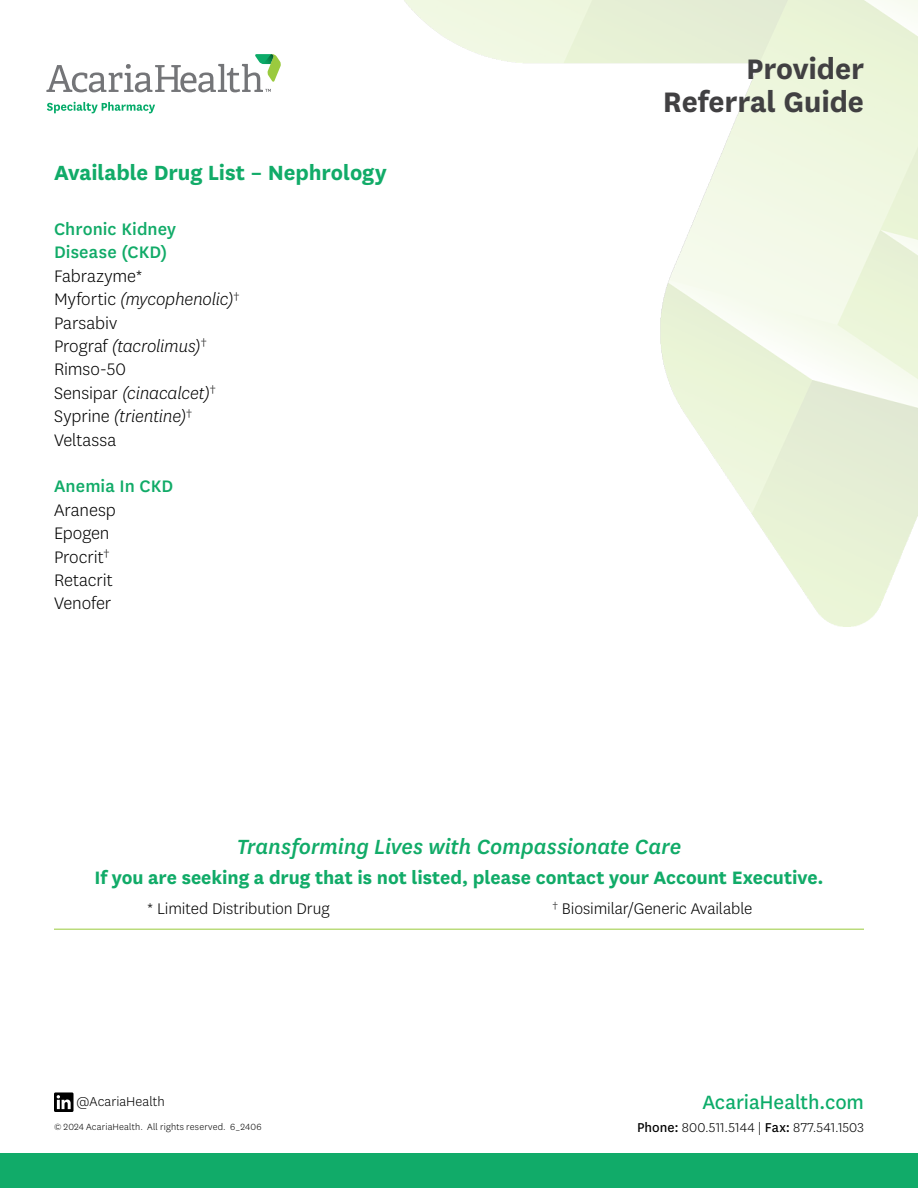
<style>
.page{position:relative;width:918px;height:1188px;background:#fff}
.page>*{position:absolute;margin:0;border:0;box-sizing:border-box;transform-origin:0 0}
.t1{font:700 33px/33px "Centene Sans";letter-spacing:-.005em;color:#414042;text-align:right}
.t2{font:italic 500 24px "Centene Sans";letter-spacing:-.01em;color:#11ab68}
.t3{font:700 24px "Centene Sans";letter-spacing:-.005em;color:#11ab68}
.t4{font:22.5px "Centene Sans";letter-spacing:-.005em;color:#0cac69}
.t5{font:700 21px "Centene Sans";color:#11ab68}
.t6{font:300 19.5px/23.4px "Centene Sans";letter-spacing:-.005em;color:#000}
.t7{font:500 19.5px/23.4px "Centene Sans";letter-spacing:.005em;color:#11ab68}
.t8{font:300 18px "Centene Sans";letter-spacing:-.005em;color:#000}
.t9{font:300 15px "Centene Sans";letter-spacing:.005em;color:#000}
.t10{font:300 10.5px "Centene Sans";letter-spacing:.02em;color:#000}
.s1{font-style:italic}
.s2{font-weight:400}
</style>
<div class="page">
<img style="left:404px;top:0;width:514px;height:626px">
<div style="left:0;top:1153px;width:918px;height:35px;background:#11ab69"></div>
<svg style="left:46px;top:54px;width:235px;height:38px"></svg>
<svg style="left:47px;top:102px;width:108px;height:11px"></svg>
<hr style="left:54px;top:929px;width:810px;height:1px;background:#9aca3c">
<svg style="left:54px;top:1092px;width:20px;height:20px"></svg>
<p class="t3" style="left:54px;top:156px;width:334px">Available Drug List – Nephrology</p>
<p class="t7" style="left:54px;top:216px;width:124px">Chronic Kidney<br>Disease (CKD)</p>
<p class="t6" style="left:54px;top:263px;width:187px">Fabrazyme*<br>Myfortic <span class="s1">(mycophenolic)</span><sup>†<br></sup>Parsabiv<br>Prograf <span class="s1">(tacrolimus)</span><sup>†<br></sup>Rimso-50<br>Sensipar <span class="s1">(cinacalcet)</span><sup>†<br></sup>Syprine <span class="s1">(trientine)</span><sup>†<br></sup>Veltassa</p>
<p class="t7" style="left:54px;top:473px;width:121px">Anemia In CKD</p>
<p class="t6" style="left:54px;top:497px;width:63px">Aranesp<br>Epogen<br>Procrit<sup>†<br></sup>Retacrit<br>Venofer</p>
<h1 class="t1" style="left:663px;top:50px;width:203px">Provider<br>Referral Guide</h1>
<p class="t2" style="left:237px;top:831px;width:446px">Transforming Lives with Compassionate Care</p>
<p class="t5" style="left:94px;top:863px;width:731px">If you are seeking a drug that is not listed, please contact your Account Executive.</p>
<p class="t8" style="left:147px;top:897px;width:184px">* Limited Distribution Drug</p>
<p class="t8" style="left:553px;top:897px;width:201px"><sup>†</sup> Biosimilar/Generic Available</p>
<p class="t9" style="left:77px;top:1092px;width:90px">@AcariaHealth</p>
<p class="t10" style="left:54px;top:1121px;width:209px">© 2024 AcariaHealth. All rights reserved. 6_2406</p>
<p class="t4" style="left:702px;top:1087px;width:163px">AcariaHealth.com</p>
<p class="t9" style="left:637px;top:1118px;width:228px"><span class="s2">Phone:</span> 800.511.5144 | <span class="s2">Fax:</span> 877.541.1503</p>
</div>
